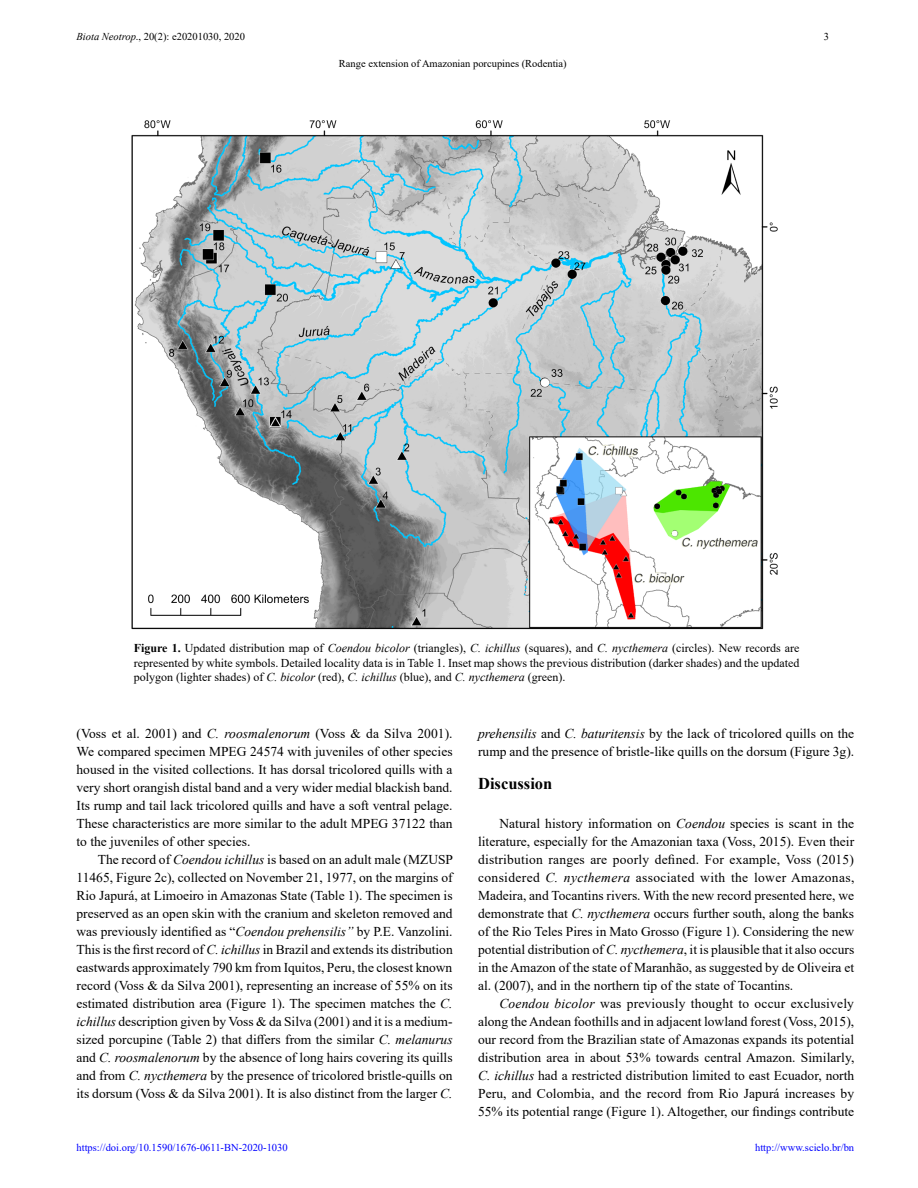
<style>
.page{position:relative;width:918px;height:1188px;background:#fff}
.page>*{position:absolute;margin:0;border:0;box-sizing:border-box;transform-origin:0 0}
.t1{font:700 16.5px "Times New Roman";color:#000}
.t2{font:13.5px/18px "Times New Roman";color:#000;text-align:justify}
.t3{font:12px/14.4px "Times New Roman";color:#000;text-align:justify}
.t4{font:10.5px "Times New Roman";color:#000}
.t5{font:10.5px "Times New Roman";color:#00f}
.s1{font-style:italic}
.s2{font-weight:700}
</style>
<div class="page">
<img style="left:131px;top:120px;width:647px;height:510px">
<p class="t4" style="left:77px;top:29px;width:170px"><span class="s1">Biota Neotrop</span>., 20(2): e20201030, 2020</p>
<p class="t4" style="left:339px;top:56px;width:229px">Range extension of Amazonian porcupines (Rodentia)</p>
<p class="t4" style="left:824px;top:29px;width:7px">3</p>
<p class="t3" style="left:134px;top:641px;width:667px"><span class="s2">Figure 1.</span> Updated distribution map of <span class="s1">Coendou bicolor</span> (triangles), <span class="s1">C. ichillus</span> (squares), and <span class="s1">C. nycthemera</span> (circles). New records are represented by white symbols. Detailed locality data is in Table 1. Inset map shows the previous distribution (darker shades) and the updated polygon (lighter shades) of <span class="s1">C. bicolor</span> (red), <span class="s1">C. ichillus</span> (blue), and <span class="s1">C. nycthemera</span> (green).</p>
<p class="t2" style="left:77px;top:724px;width:378px">(Voss et al. 2001) and <span class="s1">C. roosmalenorum</span> (Voss &amp; da Silva 2001).<br>We compared specimen MPEG 24574 with juveniles of other species housed in the visited collections. It has dorsal tricolored quills with a very short orangish distal band and a very wider medial blackish band.<br>Its rump and tail lack tricolored quills and have a soft ventral pelage.<br>These characteristics are more similar to the adult MPEG 37122 than to the juveniles of other species.</p>
<p class="t2" style="left:77px;top:850px;width:378px;text-indent:21px">The record of <span class="s1">Coendou ichillus</span> is based on an adult male (MZUSP 11465, Figure 2c), collected on November 21, 1977, on the margins of Rio Japurá, at Limoeiro in Amazonas State (Table 1). The specimen is preserved as an open skin with the cranium and skeleton removed and was previously identified as “<span class="s1">Coendou prehensilis”</span> by P.E. Vanzolini.<br>This is the first record of <span class="s1">C. ichillus</span> in Brazil and extends its distribution eastwards approximately 790 km from Iquitos, Peru, the closest known record (Voss &amp; da Silva 2001), representing an increase of 55% on its estimated distribution area (Figure 1). The specimen matches the <span class="s1">C. ichillus</span> description given by Voss &amp; da Silva (2001) and it is a medium&shy;sized porcupine (Table 2) that differs from the similar <span class="s1">C. melanurus </span>and <span class="s1">C. roosmalenorum</span> by the absence of long hairs covering its quills and from <span class="s1">C. nycthemera</span> by the presence of tricolored bristle-quills on its dorsum (Voss &amp; da Silva 2001). It is also distinct from the larger <span class="s1">C.</span></p>
<p class="t2" style="left:478px;top:724px;width:378px"><span class="s1">prehensilis</span> and <span class="s1">C. baturitensis</span> by the lack of tricolored quills on the rump and the presence of bristle-like quills on the dorsum (Figure 3g).</p>
<p class="t1" style="left:478px;top:771px;width:76px">Discussion</p>
<p class="t2" style="left:478px;top:814px;width:378px;text-indent:21px">Natural history information on <span class="s1">Coendou</span> species is scant in the literature, especially for the Amazonian taxa (Voss, 2015). Even their distribution ranges are poorly defined. For example, Voss (2015) considered <span class="s1">C. nycthemera</span> associated with the lower Amazonas, Madeira, and Tocantins rivers. With the new record presented here, we demonstrate that <span class="s1">C. nycthemera</span> occurs further south, along the banks of the Rio Teles Pires in Mato Grosso (Figure 1). Considering the new potential distribution of <span class="s1">C. nycthemera</span>, it is plausible that it also occurs in the Amazon of the state of Maranhão, as suggested by de Oliveira et al. (2007), and in the northern tip of the state of Tocantins.</p>
<p class="t2" style="left:478px;top:994px;width:378px;text-indent:21px"><span class="s1">Coendou bicolor</span> was previously thought to occur exclusively along the Andean foothills and in adjacent lowland forest (Voss, 2015), our record from the Brazilian state of Amazonas expands its potential distribution area in about 53% towards central Amazon. Similarly, <span class="s1">C. ichillus</span> had a restricted distribution limited to east Ecuador, north Peru, and Colombia, and the record from Rio Japurá increases by 55% its potential range (Figure 1). Altogether, our findings contribute</p>
<p class="t5" style="left:77px;top:1140px;width:213px">https://doi.org/10.1590/1676-0611-BN-2020-1030</p>
<p class="t5" style="left:755px;top:1140px;width:101px">http://www.scielo.br/bn</p>
</div>
